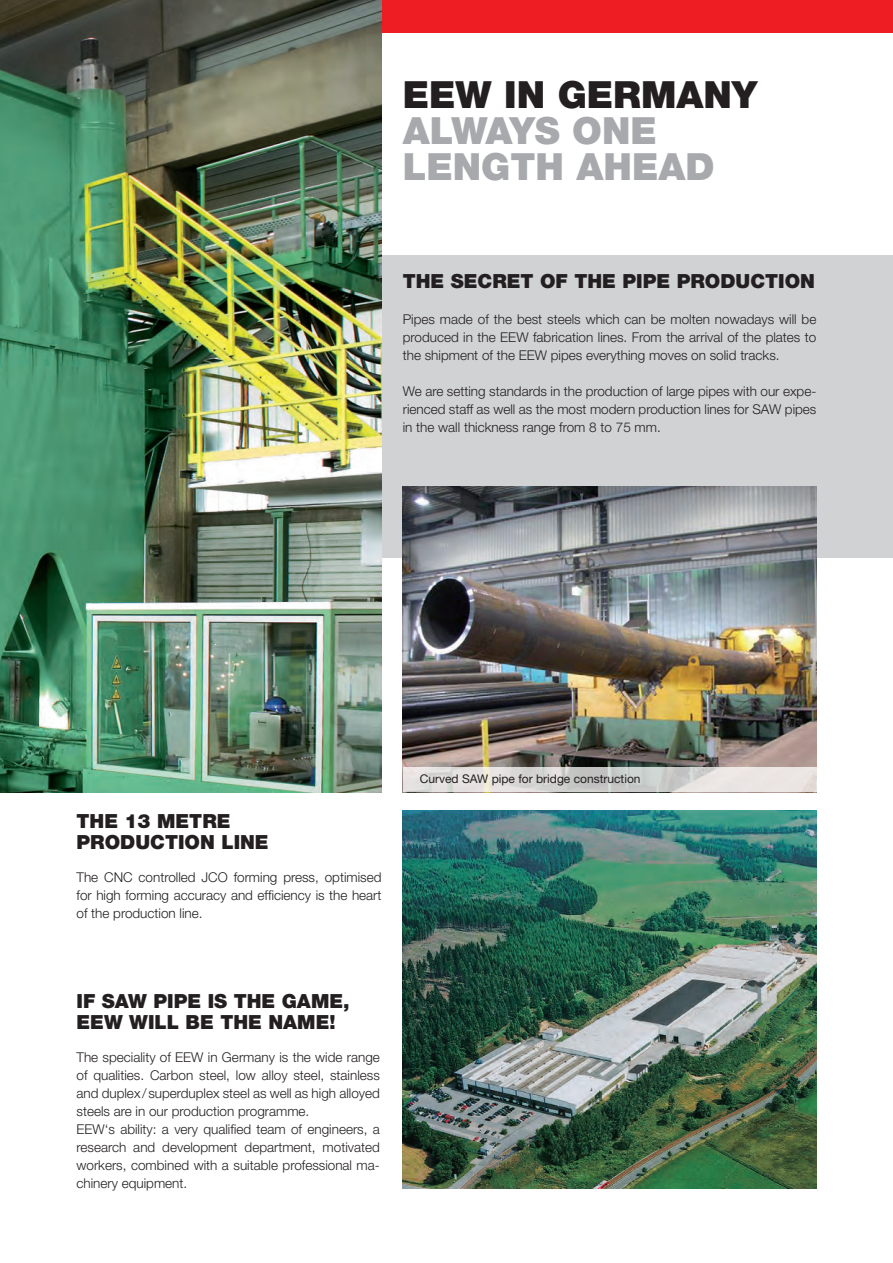
<style>
.page{position:relative;width:893px;height:1263px;background:#fff}
.page>*{position:absolute;margin:0;border:0;box-sizing:border-box;transform-origin:0 0}
.t1{font:900 37.5px/36px "Helvetica Neue";color:#a8a9ad}
.t2{font:900 37.5px "Helvetica Neue";color:#231f20}
.t3{font:900 19.5px/21px "Helvetica Neue";color:#231f20}
.t4{font:300 13.5px/18px "Helvetica Neue";color:#231f20;text-align:justify}
.t5{font:12px "Helvetica Neue";color:#231f20}
</style>
<div class="page">
<div style="left:0;top:256px;width:893px;height:302px;background:#d1d2d4"></div>
<div style="left:0;top:0;width:893px;height:32px;background:#ee1d23"></div>
<img style="left:0;top:0;width:381px;height:792px">
<img style="left:403px;top:486px;width:413px;height:282px">
<img style="left:403px;top:810px;width:413px;height:378px">
<svg style="left:403px;top:768px;width:413px;height:24px;background:#dbd9d7"></svg>
<h1 class="t2" style="left:403px;top:72px;width:356px">EEW IN GERMANY</h1>
<h1 class="t1" style="left:403px;top:112px;width:257px">ALWA YS ONE<br>LENGTH AHEAD</h1>
<h2 class="t3" style="left:403px;top:270px;width:63px">THE SEC</h2>
<h2 class="t3" style="left:492px;top:270px;width:143px">RET OF THE PIPE</h2>
<h2 class="t3" style="left:677px;top:270px;width:140px">PRODUCTION</h2>
<p class="t4" style="left:403px;top:310px;width:415px">Pipes made of the best steels which can be molten nowadays will be produced in the EEW fabrication lines. From the arrival of the plates to the shipment of the EEW pipes everything moves on solid tracks.</p>
<p class="t4" style="left:403px;top:382px;width:415px">We are setting standards in the production of large pipes with our expe&shy;rienced staff as well as the most modern production lines for SAW pipes in the wall thickness range from 8 to 75 mm.</p>
<h2 class="t3" style="left:77px;top:810px;width:194px">THE 13 METRE<br>PRODUCTION LINE</h2>
<p class="t4" style="left:77px;top:868px;width:306px">The CNC controlled JCO forming press, optimised for high forming accuracy and efficiency is the heart of the production line.</p>
<h2 class="t3" style="left:77px;top:990px;width:275px">IF SAW PIPE IS THE GAME,<br>EEW WILL BE THE NAME</h2>
<h2 class="t3" style="left:329px;top:1011px;width:8px">!</h2>
<p class="t4" style="left:77px;top:1048px;width:305px;text-align:left">The speciality of EEW in Germany is the wide range of qualities. Carbon steel, low alloy steel, stainless and duplex / superduplex steel as well as high alloyed steels are in our production programme.<br>EEW‘s ability: a very qualified team of engineers, a research and development department, motivated workers, combined with a suitable professional ma&shy;chinery equipment.</p>
<p class="t5" style="left:420px;top:771px;width:222px">Curved SAW pipe for bridge construction</p>
</div>
